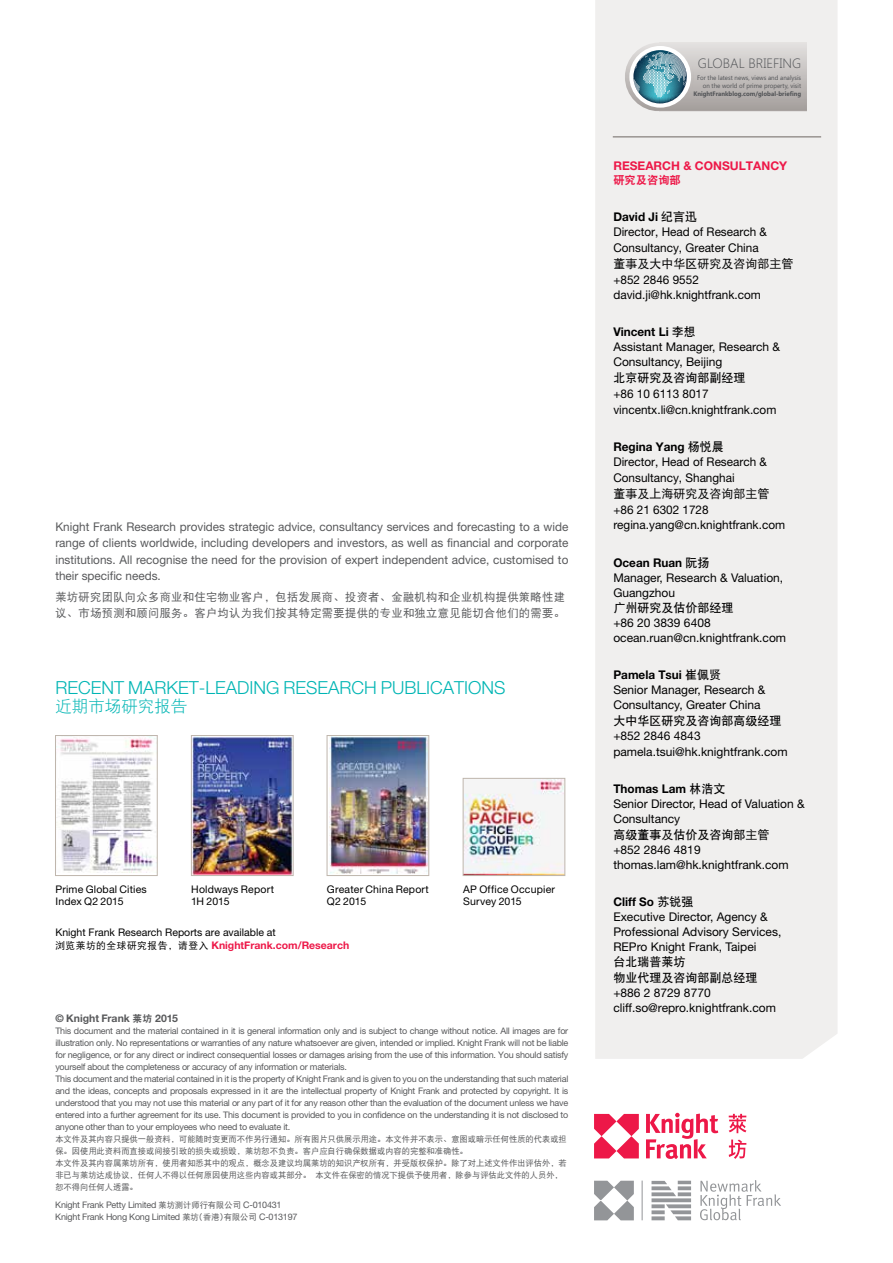
<style>
.page{position:relative;width:893px;height:1263px;background:#fff}
.page>*{position:absolute;margin:0;border:0;box-sizing:border-box;transform-origin:0 0}
.t1{font:300 18px "Helvetica Neue LT Std";color:#00b5b4}
.t2{font:16.5px "DF Hei W3";color:#00b5b4}
.t3{font:300 13.5px "Segoe UI";color:#515356}
.t4{font:12px/15px "Helvetica Neue LT Std";color:#000}
.t5{font:12px/16.5px "Helvetica Neue LT Std";color:#58595b;text-align:justify}
.t6{font:12px/15.8px "DF Hei W7";color:#000}
.t7{font:12px "DF Hei W5";color:#000}
.t8{font:700 12px "Helvetica Neue LT Std";color:#ed1848}
.t9{font:11.25px/16.5px "DF Hei W5";letter-spacing:.03em;color:#58595b}
.t10{font:11.25px "DF Hei W9";color:#ed1848}
.t11{font:10.5px/12px "Helvetica Neue LT Std";letter-spacing:.015em;color:#000}
.t12{font:700 10.5px "Helvetica Neue LT Std";color:#58595b}
.t13{font:9px/12px "Helvetica Neue LT Std";letter-spacing:-.025em;color:#58595b}
.t14{font:8.25px/12px "DF Hei W5";color:#58595b}
.t15{font:6.45px/8.2px "Segoe UI";color:#515356;text-align:right;scale:.96 1}
.t16{font:700 6.45px "Segoe UI";color:#515356;scale:.94 1}
.s1{font-family:"DF Hei W5";font-size:9.75px}
.s2{font-weight:700;color:#ed1848}
.s3{font-family:"DFP Hei W9";font-weight:400;font-size:9.75px}
.s4{font-family:"DF Hei W5";font-size:8.25px}
.s5{font-weight:700}
.s6{font-family:"DF Hei W7"}
.s7{font-family:"DF Hei W5"}
</style>
<div class="page">
<div style="left:595px;top:0;width:242px;height:1059px;background:#f0efee"></div>
<img style="left:659px;top:42px;width:148px;height:69px">
<img style="left:625px;top:43px;width:69px;height:68px;border-radius:34px">
<div style="left:629px;top:46px;width:62px;height:62px;background:#fff;border-radius:50%"></div>
<svg style="left:633px;top:50px;width:54px;height:53px;background:#79a6b2"></svg>
<hr style="left:613px;top:136px;width:208px;height:2px;background:#a39e9c">
<img style="left:193px;top:737px;width:98px;height:137px">
<div style="left:191px;top:735px;width:102px;height:141px;border:1px solid #bfb6ad"></div>
<img style="left:465px;top:780px;width:98px;height:94px">
<div style="left:463px;top:778px;width:102px;height:98px;border:1px solid #bfb6ad"></div>
<img style="left:57px;top:737px;width:98px;height:136px">
<div style="left:55px;top:735px;width:102px;height:141px;border:1px solid #bfb6ad"></div>
<img style="left:329px;top:737px;width:98px;height:137px">
<div style="left:327px;top:735px;width:102px;height:141px;border:1px solid #bfb6ad"></div>
<hr style="left:642px;top:1180px;width:1px;height:40px;background:#939598">
<svg style="left:594px;top:1181px;width:40px;height:39px"></svg>
<svg style="left:651px;top:1181px;width:40px;height:39px"></svg>
<svg style="left:700px;top:1180px;width:81px;height:40px"></svg>
<svg style="left:594px;top:1114px;width:45px;height:44px"></svg>
<svg style="left:646px;top:1113px;width:72px;height:46px"></svg>
<svg style="left:729px;top:1114px;width:17px;height:19px"></svg>
<svg style="left:729px;top:1139px;width:17px;height:20px"></svg>
<p class="t5" style="left:55px;top:518px;width:514px">Knight Frank Research provides strategic advice, consultancy services and forecasting to a wide range of clients worldwide, including developers and investors, as well as financial and corporate institutions. All recognise the need for the provision of expert independent advice, customised to their specific needs.</p>
<p class="t9" style="left:55px;top:588px;width:511px">莱坊研究团队向众多商业和住宅物业客户，包括发展商、投资者、金融机构和企业机构提供策略性建议、市场预测和顾问服务。客户均认为我们按其特定需要提供的专业和独立意见能切合他们的需要。</p>
<h1 class="t1" style="left:55px;top:677px;width:452px">RECENT MARKET-LEADING RESEARCH PUBLICATIONS</h1>
<h2 class="t2" style="left:55px;top:698px;width:133px">近期市场研究报告</h2>
<p class="t11" style="left:55px;top:883px;width:93px">Prime Global Cities<br>Index Q2 2015</p>
<p class="t11" style="left:55px;top:925px;width:295px;line-height:13.5px">Knight Frank Research Reports are available at<br><span class="s1">浏览莱坊的全球研究报告，请登入</span> <span class="s2">KnightFrank.com/Research</span></p>
<p class="t11" style="left:191px;top:883px;width:84px">Holdways Report<br>1H 2015</p>
<p class="t11" style="left:463px;top:883px;width:93px">AP Office Occupier<br>Survey 2015</p>
<p class="t11" style="left:327px;top:883px;width:104px">Greater China Report<br>Q2 2015</p>
<p class="t12" style="left:55px;top:1012px;width:124px">© Knight Frank <span class="s3">莱坊</span> 2015</p>
<p class="t13" style="left:55px;top:1025px;width:515px">This document and the material contained in it is general information only and is subject to change without notice. All images are for illustration only. No representations or warranties of any nature whatsoever are given, intended or implied. Knight Frank will not be liable for negligence, or for any direct or indirect consequential losses or damages arising from the use of this information. You should satisfy yourself about the completeness or accuracy of any information or materials.<br>This document and the material contained in it is the property of Knight Frank and is given to you on the understanding that such material and the ideas, concepts and proposals expressed in it are the intellectual property of Knight Frank and protected by copyright. It is understood that you may not use this material or any part of it for any reason other than the evaluation of the document unless we have entered into a further agreement for its use. This document is provided to you in confidence on the understanding it is not disclosed to anyone other than to your employees who need to evaluate it.</p>
<p class="t14" style="left:55px;top:1133px;width:513px">本文件及其内容只提供一般资料，可能随时变更而不作另行通知。所有图片只供展示用途。本文件并不表示、意图或暗示任何性质的代表或担保。因使用此资料而直接或间接引致的损失或损毁，莱坊恕不负责。客户应自行确保数据或内容的完整和准确性。<br>本文件及其内容属莱坊所有，使用者知悉其中的观点，概念及建议均属莱坊的知识产权所有，并受版权保护。除了对上述文件作出评估外，若非已与莱坊达成协议，任何人不得以任何原因使用这些内容或其部分。 本文件在保密的情况下提供予使用者，除参与评估此文件的人员外，恕不得向任何人透露。</p>
<p class="t13" style="left:55px;top:1199px;width:244px">Knight Frank Petty Limited <span class="s4">莱坊测计师行有限公司</span> C-010431<br>Knight Frank Hong Kong Limited <span class="s4">莱坊(香港)有限公司</span> C-013197</p>
<h3 class="t3" style="left:698px;top:54px;width:105px">GLOBAL BRIEFING</h3>
<p class="t15" style="left:697px;top:73px;width:110px">For the latest news, views and analysis on the world of prime property, visit</p>
<p class="t16" style="left:693px;top:89px;width:116px">KnightFrankblog.com/global-briefing</p>
<h3 class="t8" style="left:613px;top:158px;width:175px">RESEARCH &amp; CONSULTANCY</h3>
<p class="t10" style="left:613px;top:174px;width:69px">研究及咨询部</p>
<h3 class="t4" style="left:613px;top:208px;width:155px;line-height:15.8px"><span class="s5">David Ji</span> <span class="s6">纪言迅<br></span>Director, Head of Research &amp;<br>Consultancy, Greater China</h3>
<h3 class="t7" style="left:613px;top:258px;width:181px">董事及大中华<span class="s6">区</span>研究及咨询部主管</h3>
<h3 class="t4" style="left:613px;top:271px;width:149px;line-height:15.8px">+852 2846 9552 david.ji@hk.knightfrank.com</h3>
<h3 class="t4" style="left:613px;top:324px;width:168px"><span class="s5">Vincent Li</span> <span class="s6">李想<br></span>Assistant Manager, Research &amp;<br>Consultancy, Beijing</h3>
<h3 class="t6" style="left:613px;top:370px;width:133px">北京研究及咨询部副经理</h3>
<h3 class="t4" style="left:613px;top:386px;width:164px;line-height:15.8px">+86 10 6113 8017 vincentx.li@cn.knightfrank.com</h3>
<h3 class="t4" style="left:613px;top:438px;width:155px;line-height:15.8px"><span class="s5">Regina Yang</span> <span class="s6">杨悦晨<br></span>Director, Head of Research &amp;<br>Consultancy, Shanghai</h3>
<h3 class="t7" style="left:613px;top:488px;width:157px">董事及上海研究及咨询部主管</h3>
<h3 class="t4" style="left:613px;top:501px;width:173px;line-height:15.8px">+86 21 6302 1728 regina.yang@cn.knightfrank.com</h3>
<h3 class="t4" style="left:613px;top:555px;width:171px"><span class="s5">Ocean Ruan</span> <span class="s6">阮扬<br></span>Manager, Research &amp; Valuation,<br>Guangzhou</h3>
<h3 class="t6" style="left:613px;top:600px;width:121px">广州研究及估价部经理</h3>
<h3 class="t4" style="left:613px;top:615px;width:174px">+86 20 3839 6408 ocean.ruan@cn.knightfrank.com</h3>
<h3 class="t4" style="left:613px;top:667px;width:154px"><span class="s5">Pamela Tsui</span> <span class="s6">崔佩贤<br></span>Senior Manager, Research &amp;<br>Consultancy, Greater China</h3>
<h3 class="t6" style="left:613px;top:713px;width:169px">大中华区研究及咨询部高级经理</h3>
<h3 class="t4" style="left:613px;top:728px;width:176px;line-height:15.8px">+852 2846 4843 pamela.tsui@hk.knightfrank.com</h3>
<h3 class="t4" style="left:613px;top:781px;width:193px"><span class="s5">Thomas Lam</span> <span class="s6">林浩文<br></span>Senior Director, Head of Valuation &amp;<br>Consultancy</h3>
<h3 class="t6" style="left:613px;top:826px;width:158px">高级董事<span class="s7">及</span>估价及咨询部<span class="s7">主管</span></h3>
<h3 class="t4" style="left:613px;top:842px;width:177px">+852 2846 4819 thomas.lam@hk.knightfrank.com</h3>
<h3 class="t4" style="left:613px;top:894px;width:169px"><span class="s5">Cliff So</span> <span class="s6">苏锐强<br></span>Executive Director, Agency &amp;<br>Professional Advisory Services,<br>REPro Knight Frank, Taipei</h3>
<h3 class="t6" style="left:613px;top:954px;width:145px">台北瑞普莱坊<br>物业代理及咨询部副总经理</h3>
<h3 class="t4" style="left:613px;top:985px;width:164px">+886 2 8729 8770 cliff.so@repro.knightfrank.com</h3>
</div>
